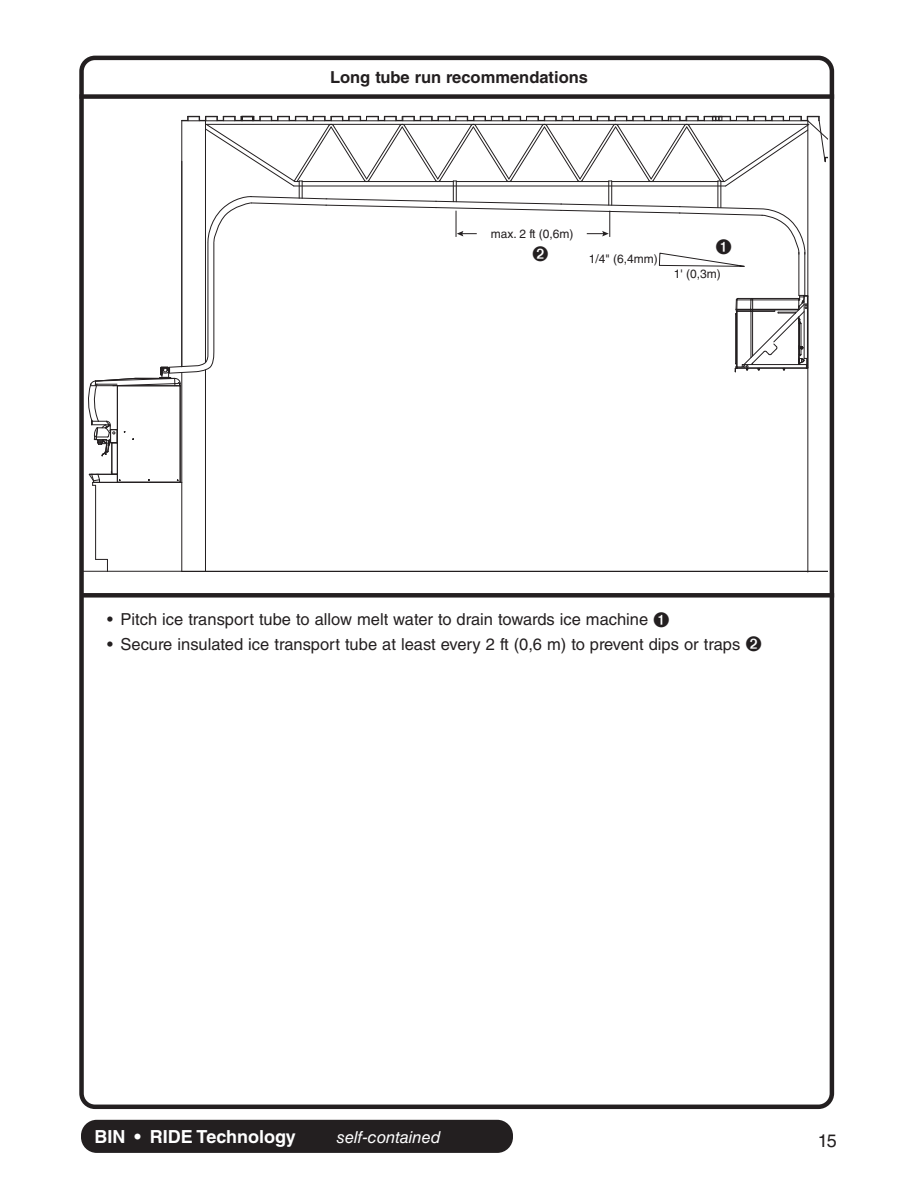
<style>
.page{position:relative;width:918px;height:1188px;background:#fff}
.page>*{position:absolute;margin:0;border:0;box-sizing:border-box;transform-origin:0 0}
.t1{font:700 18px "Helvetica LT Std";color:#fff}
.t2{font:18px "Helvetica LT Std";color:#231f20}
.t3{font:16.5px "Helvetica LT Std";color:#231f20}
.t4{font:700 16.5px "Helvetica LT Std";color:#231f20}
.t5{font:italic 16.5px "Helvetica LT Std";color:#fff}
.t6{font:12px "Helvetica LT Std";color:#231f20}
</style>
<div class="page">
<div style="left:83px;top:1122px;width:428px;height:29px;background:#231f20;border-radius:14px"></div>
<div style="left:81px;top:1120px;width:432px;height:33px;border:4px solid #231f20;border-radius:14px"></div>
<div style="left:79px;top:56px;width:755px;height:1053px;border:4px solid #231f20;border-radius:14px"></div>
<hr style="left:205px;top:370px;width:1px;height:201px;background:#231f20">
<hr style="left:807px;top:121px;width:1px;height:451px;background:#231f20">
<hr style="left:180px;top:386px;width:1px;height:96px;background:#231f20">
<hr style="left:112px;top:443px;width:1px;height:31px;background:#231f20">
<hr style="left:111px;top:443px;width:1px;height:31px;background:#231f20">
<hr style="left:117px;top:443px;width:1px;height:31px;background:#231f20">
<hr style="left:93px;top:482px;width:89px;height:1px;background:#231f20">
<hr style="left:181px;top:482px;width:1px;height:89px;background:#231f20">
<hr style="left:107px;top:571px;width:75px;height:1px;background:#231f20">
<svg style="left:88px;top:470px;width:33px;height:16px"></svg>
<hr style="left:95px;top:485px;width:1px;height:74px;background:#231f20">
<hr style="left:181px;top:373px;width:1px;height:109px;background:#231f20">
<svg style="left:81px;top:559px;width:27px;height:13px"></svg>
<hr style="left:182px;top:571px;width:645px;height:1px;background:#231f20">
<div style="left:83px;top:593px;width:751px;height:5px;background:#231f20"></div>
<div style="left:80px;top:94px;width:754px;height:5px;background:#231f20"></div>
<svg style="left:88px;top:116px;width:739px;height:340px"></svg>
<p class="t4" style="left:330px;top:68px;width:260px">Long tube run recommendations</p>
<p class="t6" style="left:491px;top:226px;width:84px">max. 2 ft (0,6m)</p>
<p class="t6" style="left:589px;top:251px;width:70px">1/4" (6,4mm)</p>
<p class="t6" style="left:674px;top:267px;width:48px">1' (0,3m)</p>
<p class="t3" style="left:107px;top:610px;width:564px">• Pitch ice transport tube to allow melt water to drain towards ice machine ➊</p>
<p class="t3" style="left:107px;top:634px;width:656px">• Secure insulated ice transport tube at least every 2 ft (0,6 m) to prevent dips or traps ➋</p>
<p class="t1" style="left:94px;top:1125px;width:203px">BIN • RIDE Technology</p>
<p class="t5" style="left:337px;top:1127px;width:106px">self-contained</p>
<p class="t2" style="left:818px;top:1130px;width:21px">15</p>
</div>
